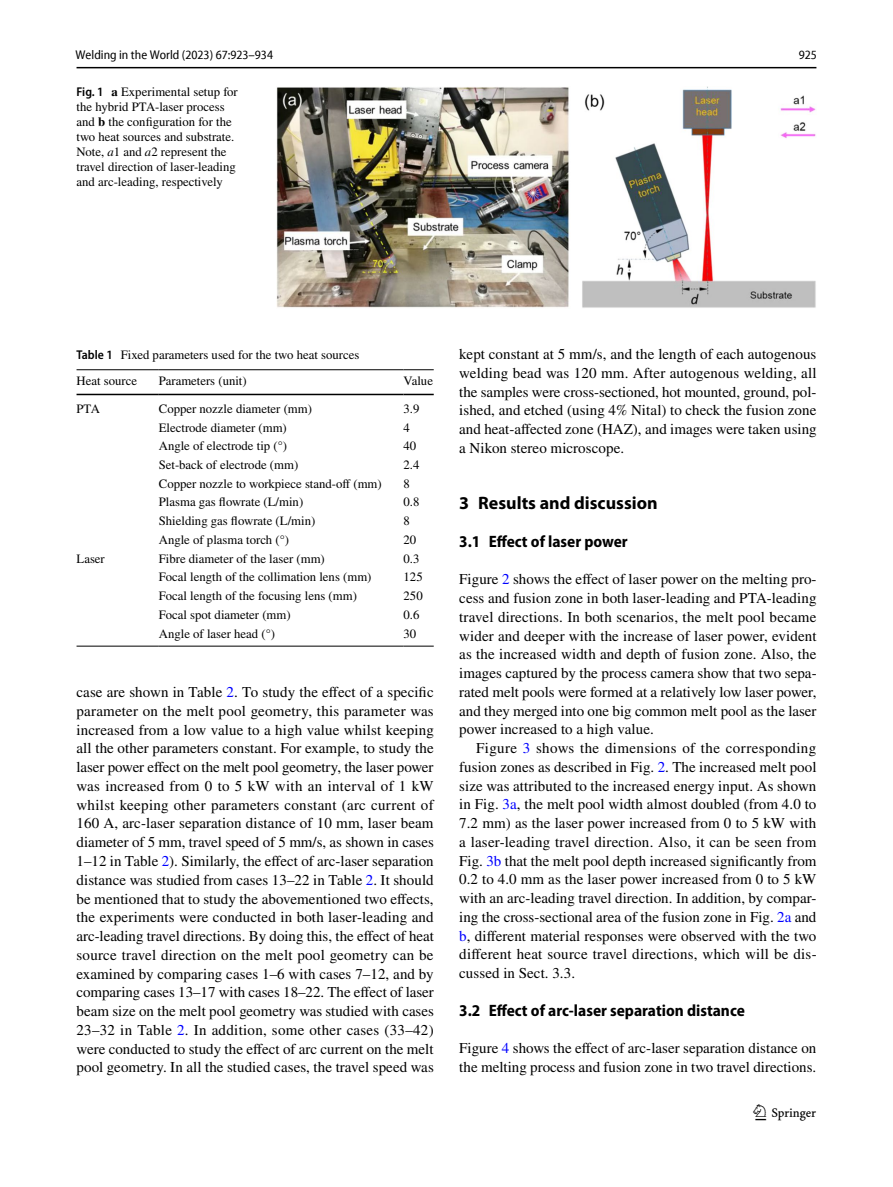
<style>
.page{position:relative;width:893px;height:1187px;background:#fff}
.page>*{position:absolute;margin:0;border:0;box-sizing:border-box;transform-origin:0 0}
.t1{font:22.5px "Springnew Regular 3";color:#000}
.t2{font:700 18px "Myriad Pro";color:#000}
.t3{font:700 semi-condensed 16.5px "Myriad Pro";color:#000}
.t4{font:15px/18.8px "STIX";color:#000;text-align:justify}
.t5{font:12.75px/15px "STIX";color:#000}
.t6{font:semi-condensed 12.75px "Myriad Pro Unic";color:#000}
.s1{font-family:"Myriad Pro";font-weight:600;font-stretch:semi-condensed}
.s2{font-weight:700}
.s3{font-style:italic}
.s4{color:#00f}
</style>
<div class="page">
<hr style="left:77px;top:67px;width:739px;height:1px;background:#000">
<img style="left:276px;top:87px;width:540px;height:221px">
<hr style="left:77px;top:369px;width:82px;height:1px;background:#000">
<hr style="left:77px;top:393px;width:82px;height:2px;background:#000">
<hr style="left:159px;top:369px;width:245px;height:1px;background:#000">
<hr style="left:159px;top:393px;width:245px;height:2px;background:#000">
<hr style="left:404px;top:369px;width:30px;height:1px;background:#000">
<hr style="left:404px;top:393px;width:30px;height:2px;background:#000">
<hr style="left:77px;top:645px;width:82px;height:1px;background:#000">
<hr style="left:159px;top:645px;width:245px;height:1px;background:#000">
<hr style="left:404px;top:645px;width:30px;height:1px;background:#000">
<p class="t6" style="left:76px;top:50px;width:199px">Welding in the World (2023) 67:923–934</p>
<p class="t6" style="left:799px;top:50px;width:20px">925</p>
<p class="t5" style="left:77px;top:85px;width:163px"><span class="s1">Fig. 1</span> <span class="s2">a</span> Experimental setup for the hybrid PTA-laser process and <span class="s2">b</span> the configuration for the two heat sources and substrate.<br>Note, <span class="s3">a</span>1 and <span class="s3">a</span>2 represent the travel direction of laser-leading and arc-leading, respectively</p>
<p class="t5" style="left:77px;top:343px;width:284px;line-height:25.5px"><span class="s1">Table 1</span> Fixed parameters used for the two heat sources<br>Heat source</p>
<p class="t5" style="left:159px;top:374px;width:89px">Parameters (unit)</p>
<p class="t5" style="left:404px;top:374px;width:31px">Value</p>
<p class="t5" style="left:77px;top:402px;width:25px">PTA</p>
<p class="t5" style="left:159px;top:402px;width:155px">Copper nozzle diameter (mm)</p>
<p class="t5" style="left:404px;top:402px;width:17px">3.9</p>
<p class="t5" style="left:159px;top:420px;width:129px">Electrode diameter (mm)</p>
<p class="t5" style="left:404px;top:420px;width:8px">4</p>
<p class="t5" style="left:159px;top:439px;width:130px">Angle of electrode tip (°)</p>
<p class="t5" style="left:404px;top:439px;width:14px">40</p>
<p class="t5" style="left:159px;top:458px;width:141px">Set-back of electrode (mm)</p>
<p class="t5" style="left:404px;top:458px;width:17px">2.4</p>
<p class="t5" style="left:159px;top:477px;width:224px">Copper nozzle to workpiece stand-off (mm)</p>
<p class="t5" style="left:404px;top:477px;width:8px">8</p>
<p class="t5" style="left:159px;top:495px;width:146px">Plasma gas flowrate (L/min)</p>
<p class="t5" style="left:404px;top:495px;width:17px">0.8</p>
<p class="t5" style="left:159px;top:514px;width:158px">Shielding gas flowrate (L/min)</p>
<p class="t5" style="left:404px;top:514px;width:8px">8</p>
<p class="t5" style="left:159px;top:533px;width:132px">Angle of plasma torch (°)</p>
<p class="t5" style="left:404px;top:533px;width:14px">20</p>
<p class="t5" style="left:77px;top:551px;width:30px">Laser</p>
<p class="t5" style="left:159px;top:551px;width:167px">Fibre diameter of the laser (mm)</p>
<p class="t5" style="left:404px;top:551px;width:17px">0.3</p>
<p class="t5" style="left:159px;top:570px;width:214px">Focal length of the collimation lens (mm)</p>
<p class="t5" style="left:404px;top:570px;width:21px">125</p>
<p class="t5" style="left:159px;top:589px;width:200px">Focal length of the focusing lens (mm)</p>
<p class="t5" style="left:404px;top:589px;width:21px">250</p>
<p class="t5" style="left:159px;top:608px;width:133px">Focal spot diameter (mm)</p>
<p class="t5" style="left:404px;top:608px;width:17px">0.6</p>
<p class="t5" style="left:159px;top:626px;width:118px">Angle of laser head (°)</p>
<p class="t5" style="left:404px;top:626px;width:14px">30</p>
<p class="t4" style="left:77px;top:683px;width:359px">case are shown in Table <span class="s4">2</span>. To study the effect of a specific parameter on the melt pool geometry, this parameter was increased from a low value to a high value whilst keeping all the other parameters constant. For example, to study the laser power effect on the melt pool geometry, the laser power was increased from 0 to 5 kW with an interval of 1 kW whilst keeping other parameters constant (arc current of 160 A, arc-laser separation distance of 10 mm, laser beam diameter of 5 mm, travel speed of 5 mm/s, as shown in cases 1–12 in Table <span class="s4">2</span>). Similarly, the effect of arc-laser separation distance was studied from cases 13–22 in Table <span class="s4">2</span>. It should be mentioned that to study the abovementioned two effects, the experiments were conducted in both laser-leading and arc-leading travel directions. By doing this, the effect of heat source travel direction on the melt pool geometry can be examined by comparing cases 1–6 with cases 7–12, and by comparing cases 13–17 with cases 18–22. The effect of laser beam size on the melt pool geometry was studied with cases 23–32 in Table <span class="s4">2</span>. In addition, some other cases (33–42) were conducted to study the effect of arc current on the melt pool geometry. In all the studied cases, the travel speed was</p>
<p class="t4" style="left:459px;top:346px;width:359px">kept constant at 5 mm/s, and the length of each autogenous welding bead was 120 mm. After autogenous welding, all the samples were cross-sectioned, hot mounted, ground, pol&shy;ished, and etched (using 4% Nital) to check the fusion zone and heat-affected zone (HAZ), and images were taken using a Nikon stereo microscope.</p>
<p class="t2" style="left:459px;top:491px;width:200px">3 Results and discussion</p>
<p class="t3" style="left:459px;top:532px;width:170px">3.1 Effect of laser power</p>
<p class="t4" style="left:459px;top:571px;width:359px">Figure <span class="s4">2</span> shows the effect of laser power on the melting pro&shy;cess and fusion zone in both laser-leading and PTA-leading travel directions. In both scenarios, the melt pool became wider and deeper with the increase of laser power, evident as the increased width and depth of fusion zone. Also, the images captured by the process camera show that two sepa&shy;rated melt pools were formed at a relatively low laser power, and they merged into one big common melt pool as the laser power increased to a high value.</p>
<p class="t4" style="left:459px;top:739px;width:359px;text-indent:17px">Figure <span class="s4">3</span> shows the dimensions of the corresponding fusion zones as described in Fig. <span class="s4">2</span>. The increased melt pool size was attributed to the increased energy input. As shown in Fig. <span class="s4">3a</span>, the melt pool width almost doubled (from 4.0 to 7.2 mm) as the laser power increased from 0 to 5 kW with a laser-leading travel direction. Also, it can be seen from Fig. <span class="s4">3b</span> that the melt pool depth increased significantly from 0.2 to 4.0 mm as the laser power increased from 0 to 5 kW with an arc-leading travel direction. In addition, by compar&shy;ing the cross-sectional area of the fusion zone in Fig. <span class="s4">2a</span> and <span class="s4">b</span>, different material responses were observed with the two different heat source travel directions, which will be dis&shy;cussed in Sect. 3.3.</p>
<p class="t3" style="left:459px;top:1000px;width:287px">3.2 Effect of arc‑laser separation distance</p>
<p class="t4" style="left:459px;top:1039px;width:359px">Figure <span class="s4">4</span> shows the effect of arc-laser separation distance on the melting process and fusion zone in two travel directions.</p>
<h1 class="t1" style="left:755px;top:1104px;width:62px">1 3</h1>
</div>
